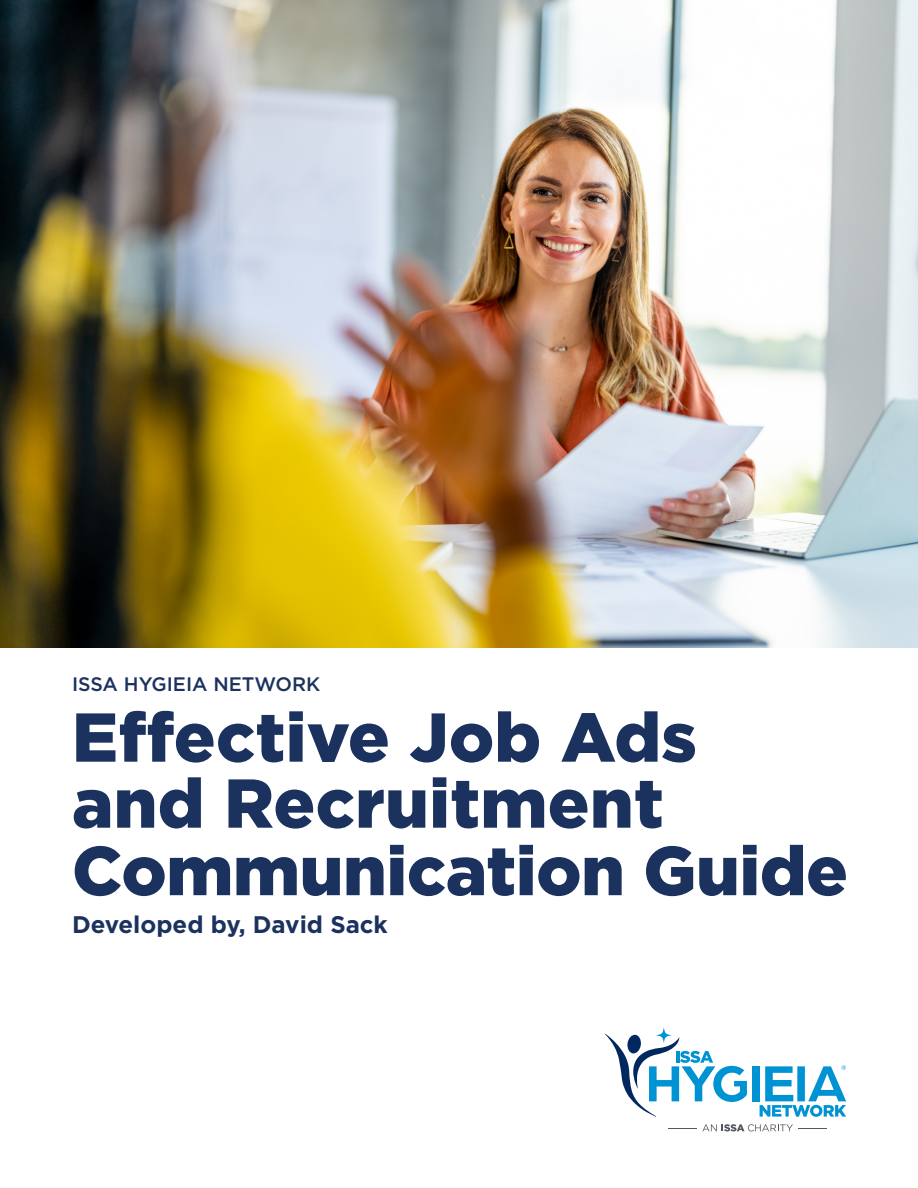
<style>
.page{position:relative;width:918px;height:1188px;background:#fff}
.page>*{position:absolute;margin:0;border:0;box-sizing:border-box;transform-origin:0 0}
.Cover_Title{font:900 69px/66.8px "Gotham";color:#1b325f}
.t1{font:700 24px "Gotham";color:#1b325f}
.CMI_Who_Should_Attend{font:500 19.5px "Gotham";color:#1b325f}
</style>
<div class="page">
<svg style="left:799px;top:1128px;width:28px;height:1px"></svg>
<svg style="left:669px;top:1124px;width:124px;height:7px"></svg>
<svg style="left:605px;top:1028px;width:142px;height:89px"></svg>
<div style="left:752px;top:1066px;width:8px;height:35px;background:#0093d3"></div>
<svg style="left:760px;top:1065px;width:86px;height:52px"></svg>
<img style="left:0;top:0;width:918px;height:648px">
<p class="CMI_Who_Should_Attend" style="left:72px;top:672px;width:250px">ISSA HYGIEIA NETWORK</p>
<p class="Cover_Title" style="left:72px;top:703px;width:777px">Effective Job Ads<br>and Recruitment<br>Communication Guide</p>
<p class="t1" style="left:72px;top:908px;width:317px">Developed by, David Sack</p>
</div>
